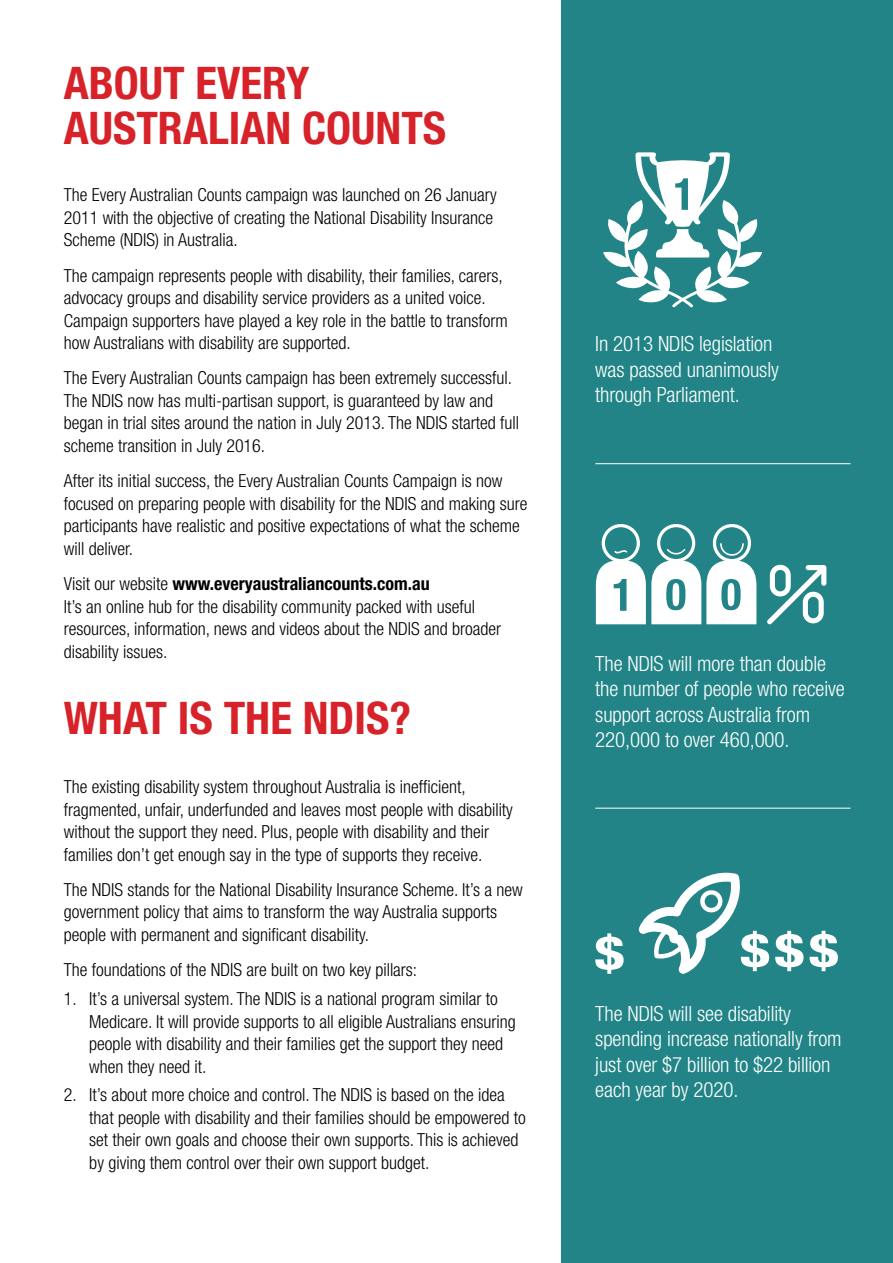
<style>
.page{position:relative;width:893px;height:1263px;background:#fff}
.page>*{position:absolute;margin:0;border:0;box-sizing:border-box;transform-origin:0 0}
.t1{font:700 condensed 45px/45px "Helvetica Neue";color:#d72229}
.t2{font:300 condensed 21px/25.5px "Helvetica Neue";letter-spacing:-.005em;color:#fff}
.t3{font:300 condensed 18px/22.5px "Helvetica Neue";color:#000}
.s1{font-weight:700}
</style>
<div class="page">
<div style="left:561px;top:0;width:332px;height:1263px;background:#228486"></div>
<hr style="left:595px;top:808px;width:255px;height:1px;background:#fff">
<svg style="left:603px;top:152px;width:159px;height:155px"></svg>
<svg style="left:595px;top:933px;width:29px;height:41px"></svg>
<svg style="left:638px;top:873px;width:131px;height:101px"></svg>
<svg style="left:775px;top:931px;width:28px;height:40px"></svg>
<svg style="left:810px;top:931px;width:28px;height:40px"></svg>
<svg style="left:767px;top:565px;width:59px;height:59px"></svg>
<svg style="left:595px;top:524px;width:161px;height:100px"></svg>
<hr style="left:595px;top:463px;width:255px;height:1px;background:#fff">
<h1 class="t1" style="left:64px;top:60px;width:384px">ABOUT EVERY<br>AUSTRALIAN COUNTS</h1>
<p class="t3" style="left:64px;top:184px;width:434px">The Every Australian Counts campaign was launched on 26 January<br>2011 with the objective of creating the National Disability Insurance<br>Scheme (NDIS) in Australia.</p>
<p class="t3" style="left:64px;top:264px;width:446px">The campaign represents people with disability, their families, carers, advocacy groups and disability service providers as a united voice.<br>Campaign supporters have played a key role in the battle to transform how Australians with disability are supported.</p>
<p class="t3" style="left:64px;top:367px;width:457px">The Every Australian Counts campaign has been extremely successful.<br>The NDIS now has multi-partisan support, is guaranteed by law and began in trial sites around the nation in July 2013. The NDIS started full scheme transition in July 2016.</p>
<p class="t3" style="left:64px;top:469px;width:465px">After its initial success, the Every Australian Counts Campaign is now focused on preparing people with disability for the NDIS and making sure participants have realistic and positive expectations of what the scheme will deliver.</p>
<p class="t3" style="left:64px;top:572px;width:439px">Visit our website <span class="s1">www.everyaustraliancounts.com.au<br></span>It’s an online hub for the disability community packed with useful resources, information, news and videos about the NDIS and broader disability issues.</p>
<h1 class="t1" style="left:64px;top:695px;width:349px">WHAT IS THE NDIS?</h1>
<p class="t3" style="left:64px;top:775px;width:451px">The existing disability system throughout Australia is inefficient, fragmented, unfair, underfunded and leaves most people with disability without the support they need. Plus, people with disability and their families don’t get enough say in the type of supports they receive.</p>
<p class="t3" style="left:64px;top:878px;width:461px">The NDIS stands for the National Disability Insurance Scheme. It’s a new government policy that aims to transform the way Australia supports people with permanent and significant disability.</p>
<p class="t3" style="left:64px;top:958px;width:355px">The foundations of the NDIS are built on two key pillars:</p>
<p class="t3" style="left:89px;top:987px;width:428px;text-indent:-26px">1. It’s a universal system. The NDIS is a national program similar to Medicare. It will provide supports to all eligible Australians ensuring people with disability and their families get the support they need when they need it.</p>
<p class="t3" style="left:89px;top:1084px;width:438px;text-indent:-26px">2. It’s about more choice and control. The NDIS is based on the idea that people with disability and their families should be empowered to set their own goals and choose their own supports. This is achieved by giving them control over their own support budget.</p>
<p class="t2" style="left:595px;top:331px;width:185px">In 2013 NDIS legislation was passed unanimously through Parliament.</p>
<p class="t2" style="left:595px;top:650px;width:251px">The NDIS will more than double the number of people who receive support across Australia from<br>220,000 to over 460,000.</p>
<p class="t2" style="left:595px;top:1000px;width:248px">The NDIS will see disability spending increase nationally from just over $7 billion to $22 billion each year by 2020.</p>
</div>
